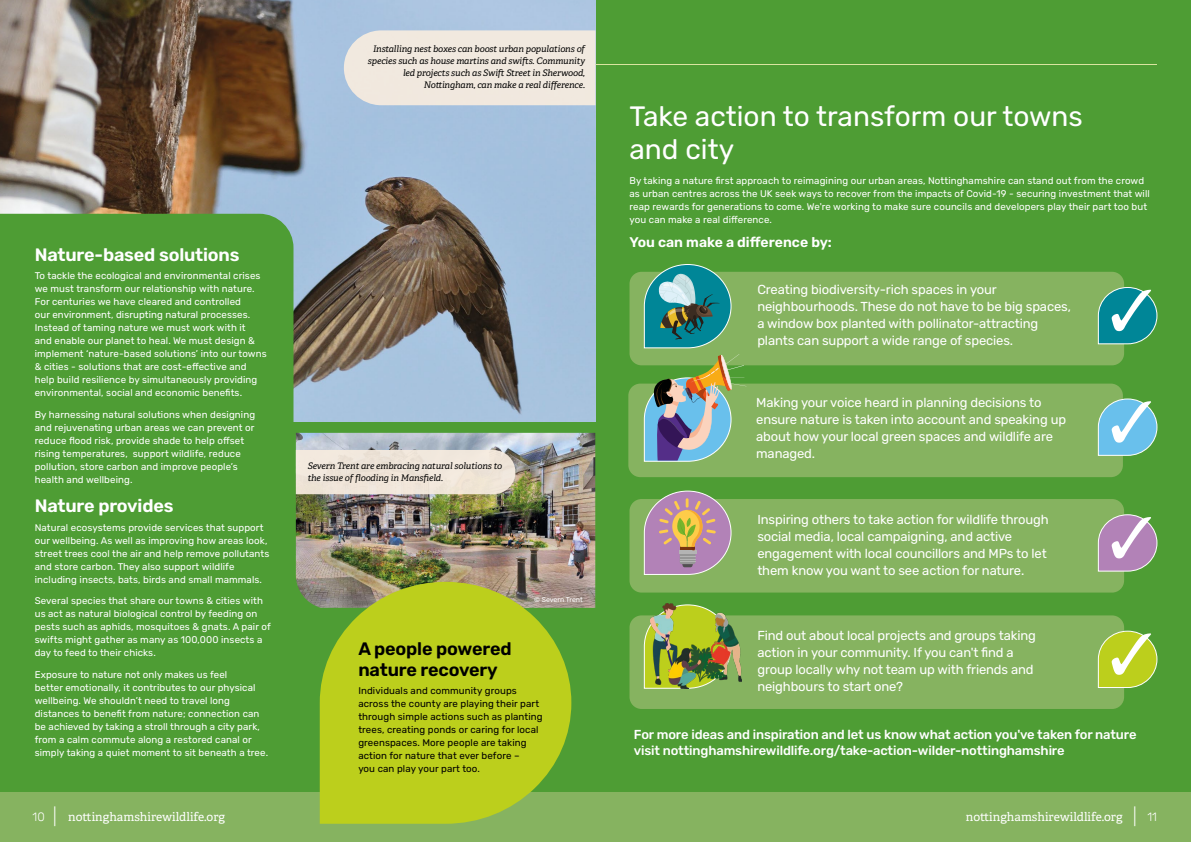
<style>
.page{position:relative;width:1191px;height:842px;background:#fff}
.page>*{position:absolute;margin:0;border:0;box-sizing:border-box;transform-origin:0 0}
.t1{font:58px/113.6px "Zapf Dingbats ITC";color:#fff;text-align:justify}
.t2{font:28px/33.6px "Rubik";color:#fff}
.t3{font:600 18px "Rubik";letter-spacing:-.01em;color:#fff}
.t4{font:600 18px/21px "Rubik";letter-spacing:-.01em;color:#000}
.t5{font:600 14px "Rubik";color:#fff}
.t6{font:13px/17px "Rubik";letter-spacing:-.01em;color:#fff}
.t7{font:500 13px/16px "Rubik";letter-spacing:-.01em;color:#fff}
.t8{font:12px "Adelle";color:#fff}
.t9{font:9.7px/13px "Rubik";letter-spacing:.01em;color:#fff}
.t10{font:9.7px/13px "Rubik";letter-spacing:.01em;color:#000}
.t11{font:italic 9px/12px "Adelle";letter-spacing:-.01em;color:#000;text-align:right}
.t12{font:7px "Rubik";letter-spacing:-.005em;color:#fff}
.s1{font-family:"Rubik";font-weight:300}
.s2{font-weight:100;font-size:22px}
</style>
<div class="page">
<div style="left:595px;top:0;width:596px;height:842px;background:#4e9d34"></div>
<div style="left:0;top:0;width:595px;height:842px;background:#4e9d34"></div>
<div style="left:0;top:792px;width:1191px;height:50px;background:#86b360"></div>
<div style="left:629px;top:272px;width:495px;height:93px;background:#86b360;border-radius:12px"></div>
<div style="left:628px;top:384px;width:495px;height:93px;background:#86b360;border-radius:12px"></div>
<div style="left:629px;top:499px;width:495px;height:94px;background:#86b360;border-radius:12px"></div>
<svg style="left:1097px;top:287px;width:61px;height:58px"></svg>
<svg style="left:1097px;top:398px;width:61px;height:58px"></svg>
<svg style="left:1097px;top:514px;width:61px;height:58px"></svg>
<svg style="left:643px;top:264px;width:103px;height:198px"></svg>
<svg style="left:643px;top:490px;width:89px;height:85px"></svg>
<img style="left:296px;top:433px;width:299px;height:175px">
<img style="left:0;top:0;width:595px;height:421px">
<svg style="left:0;top:214px;width:293px;height:207px"></svg>
<div style="left:344px;top:30px;width:251px;height:75px;background:#f1e9df"></div>
<div style="left:296px;top:450px;width:219px;height:44px;background:#f0e6d9"></div>
<svg style="left:320px;top:582px;width:251px;height:242px;background:#b0c625"></svg>
<div style="left:629px;top:615px;width:495px;height:94px;background:#86b360;border-radius:12px"></div>
<svg style="left:643px;top:615px;width:53px;height:74px"></svg>
<img style="left:650px;top:604px;width:92px;height:84px">
<hr style="left:595px;top:64px;width:562px;height:1px;background:#dae4a0">
<svg style="left:1097px;top:630px;width:61px;height:58px"></svg>
<p class="t11" style="left:368px;top:42px;width:219px">Installing nest boxes can boost urban populations of species such as house martins and swifts. Community led projects such as Swift Street in Sherwood, Nottingham, can make a real difference.</p>
<h3 class="t3" style="left:35px;top:244px;width:206px">Nature-based solutions</h3>
<p class="t9" style="left:35px;top:270px;width:233px">To tackle the ecological and environmental crises we must transform our relationship with nature.<br>For centuries we have cleared and controlled<br>our environment, disrupting natural processes.<br>Instead of taming nature we must work with it<br>and enable our planet to heal. We must design &amp; implement ‘nature-based solutions’ into our towns &amp; cities - solutions that are cost-effective and help build resilience by simultaneously providing environmental, social and economic benefits.</p>
<p class="t9" style="left:35px;top:408px;width:222px">By harnessing natural solutions when designing and rejuvenating urban areas we can prevent or reduce flood risk, provide shade to help offset rising temperatures, support wildlife, reduce pollution, store carbon and improve people’s health and wellbeing.</p>
<h3 class="t3" style="left:35px;top:496px;width:140px">Nature provides</h3>
<p class="t9" style="left:35px;top:521px;width:236px">Natural ecosystems provide services that support our wellbeing. As well as improving how areas look, street trees cool the air and help remove pollutants and store carbon. They also support wildlife including insects, bats, birds and small mammals.</p>
<p class="t9" style="left:35px;top:595px;width:237px">Several species that share our towns &amp; cities with us act as natural biological control by feeding on pests such as aphids, mosquitoes &amp; gnats. A pair of swifts might gather as many as 100,000 insects a day to feed to their chicks.</p>
<p class="t9" style="left:35px;top:668px;width:235px">Exposure to nature not only makes us feel<br>better emotionally, it contributes to our physical wellbeing. We shouldn’t need to travel long distances to benefit from nature; connection can be achieved by taking a stroll through a city park, from a calm commute along a restored canal or simply taking a quiet moment to sit beneath a tree.</p>
<p class="t11" style="left:308px;top:459px;width:196px;text-align:left">Severn Trent are embracing natural solutions to the issue of flooding in Mansfield.</p>
<p class="t12" style="left:534px;top:595px;width:50px">© Severn Trent</p>
<h3 class="t4" style="left:358px;top:638px;width:155px">A people powered nature recovery</h3>
<p class="t10" style="left:358px;top:685px;width:186px">Individuals and community groups across the county are playing their part through simple actions such as planting trees, creating ponds or caring for local greenspaces. More people are taking action for nature that ever before –<br>you can play your part too.</p>
<h2 class="t2" style="left:629px;top:100px;width:455px">Take action to transform our towns and city</h2>
<p class="t9" style="left:629px;top:174px;width:522px">By taking a nature first approach to reimagining our urban areas, Nottinghamshire can stand out from the crowd as urban centres across the UK seek ways to recover from the impacts of Covid-19 - securing investment that will reap rewards for generations to come. We're working to make sure councils and developers play their part too but you can make a real difference.</p>
<h3 class="t5" style="left:629px;top:234px;width:204px">You can make a difference by:</h3>
<h3 class="t6" style="left:757px;top:281px;width:315px">Creating biodiversity-rich spaces in your neighbourhoods. These do not have to be big spaces, a window box planted with pollinator-attracting plants can support a wide range of species.</h3>
<h1 class="t1" style="left:1109px;top:254px;width:45px">✓ ✓ ✓</h1>
<h3 class="t6" style="left:756px;top:395px;width:311px">Making your voice heard in planning decisions to ensure nature is taken into account and speaking up about how your local green spaces and wildlife are managed.</h3>
<h3 class="t6" style="left:757px;top:511px;width:293px">Inspiring others to take action for wildlife through social media, local campaigning, and active engagement with local councillors and MPs to let them know you want to see action for nature.</h3>
<h3 class="t6" style="left:757px;top:627px;width:280px">Find out about local projects and groups taking action in your community. If you can't find a group locally why not team up with friends and neighbours to start one?</h3>
<h3 class="t7" style="left:634px;top:727px;width:504px">For more ideas and inspiration and let us know what action you've taken for nature visit nottinghamshirewildlife.org/take-action-wilder-nottinghamshire</h3>
<p class="t8" style="left:33px;top:809px;width:194px"><span class="s1">10</span> <span class="s2">|</span> nottinghamshirewildlife.org</p>
<p class="t8" style="left:965px;top:809px;width:193px">nottinghamshirewildlife.org <span class="s2">|</span> <span class="s1">11</span></p>
</div>
